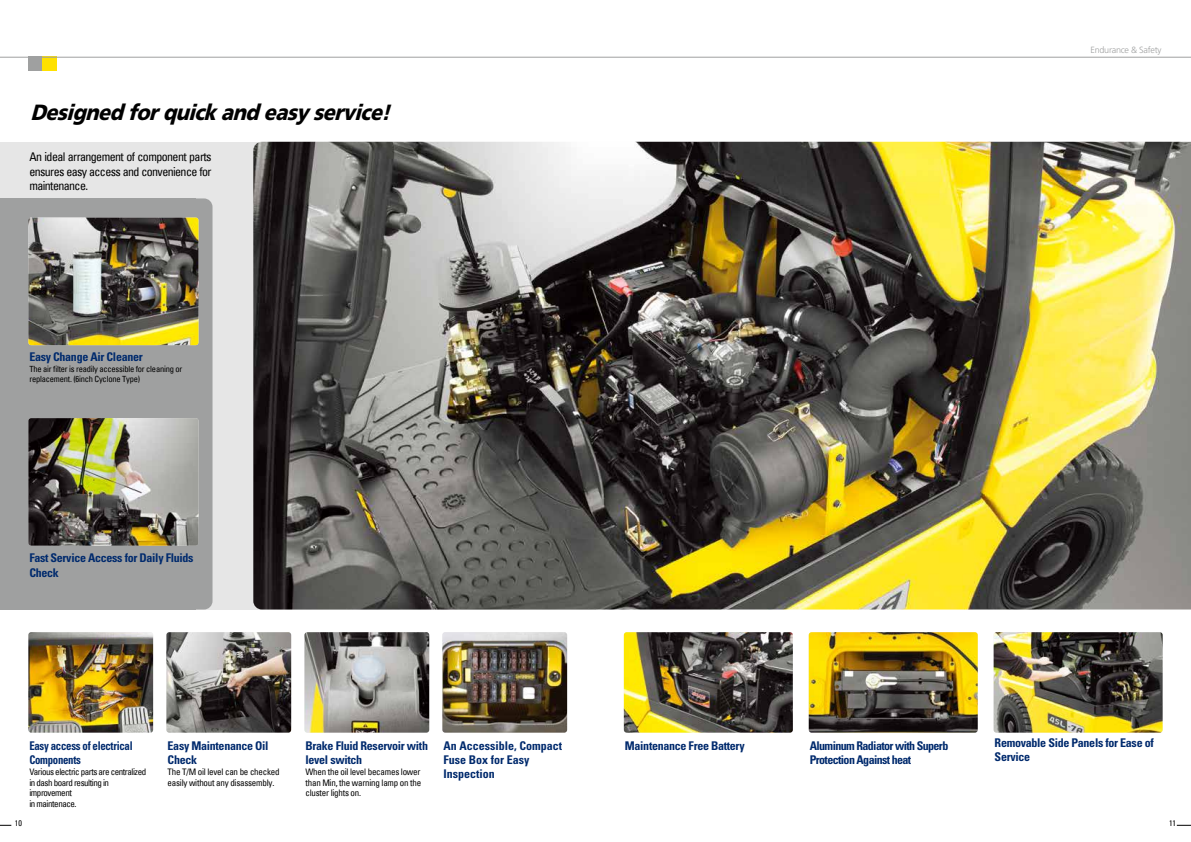
<style>
.page{position:relative;width:1191px;height:842px;background:#fff}
.page>*{position:absolute;margin:0;border:0;box-sizing:border-box;transform-origin:0 0}
.t1{font:italic 900 22px "Frutiger LT Std";color:#000;scale:.9 1}
.t2{font:700 condensed 12px/14.4px "Univers";letter-spacing:-.025em;color:#002a6d}
.t3{font:condensed 12px/14.4px "Univers";letter-spacing:-.05em;color:#000;text-align:justify}
.t4{font:700 condensed 12px/14.4px "Univers";letter-spacing:-.05em;color:#002a6d}
.t5{font:700 condensed 12px/14.4px "Univers";color:#002a6d}
.t6{font:700 condensed 12px/14.4px "Univers";letter-spacing:-.025em;color:#002a6d;scale:.9 1}
.t7{font:condensed 9px/10.8px "Univers";letter-spacing:-.025em;color:#000}
.t8{font:condensed 9px/10.8px "Univers";letter-spacing:-.05em;color:#000}
.t9{font:300 9px "Frutiger";letter-spacing:-.025em;color:#9fa0a0}
.t10{font:condensed 8.5px/10.2px "Univers";letter-spacing:-.025em;color:#000}
.t11{font:condensed 8px "Univers";color:#000}
</style>
<div class="page">
<div style="left:0;top:142px;width:595px;height:467px;background:#e6e6e6"></div>
<img style="left:253px;top:142px;width:938px;height:467px">
<div style="left:0;top:198px;width:196px;height:411px;background:#9fa0a0"></div>
<div style="left:150px;top:198px;width:62px;height:411px;background:#9fa0a0;border-radius:9px"></div>
<img style="left:28px;top:632px;width:125px;height:101px">
<img style="left:166px;top:632px;width:125px;height:101px">
<img style="left:304px;top:632px;width:125px;height:101px">
<img style="left:442px;top:632px;width:125px;height:101px">
<img style="left:28px;top:218px;width:170px;height:127px">
<div style="left:28px;top:57px;width:15px;height:14px;background:#9fa0a0"></div>
<div style="left:43px;top:57px;width:14px;height:14px;background:#ffe100"></div>
<hr style="left:0;top:57px;width:1191px;height:1px;background:#9fa0a0">
<img style="left:624px;top:632px;width:169px;height:101px">
<img style="left:808px;top:632px;width:169px;height:101px">
<img style="left:993px;top:632px;width:169px;height:101px">
<img style="left:28px;top:418px;width:170px;height:128px">
<svg style="left:1176px;top:825px;width:15px;height:1px"></svg>
<h1 class="t1" style="left:30px;top:99px;width:409px">Designedforquickandeasyservice!</h1>
<p class="t3" style="left:29px;top:150px;width:184px">An ideal arrangement of component parts ensures easy access and convenience for maintenance.</p>
<p class="t2" style="left:29px;top:350px;width:115px">Easy Change Air Cleaner</p>
<p class="t10" style="left:29px;top:363px;width:154px">The air filter is readily accessible for cleaning or replacement. (6inch Cyclone Type)</p>
<p class="t9" style="left:1090px;top:45px;width:73px">Endurance &amp; Safety</p>
<p class="t2" style="left:29px;top:551px;width:166px">Fast Service Access for Daily Fluids<br>Check</p>
<p class="t6" style="left:29px;top:738px;width:116px">Easy access of electrical<br>Components</p>
<p class="t8" style="left:29px;top:766px;width:118px">Various electric parts are centralized in dash board resulting in improvement<br>in maintenace.</p>
<p class="t2" style="left:168px;top:738px;width:102px">Easy Maintenance Oil<br>Check</p>
<p class="t7" style="left:168px;top:766px;width:113px">The T/M oil level can be checked easily without any disassembly.</p>
<p class="t2" style="left:305px;top:738px;width:124px">Brake Fluid Reservoir with level switch</p>
<p class="t7" style="left:305px;top:766px;width:117px;text-align:justify">When the oil level becames lower than Min, the warning lamp on the cluster lights on.</p>
<p class="t5" style="left:443px;top:738px;width:120px">An Accessible, Compact<br>Fuse Box for Easy<br>Inspection</p>
<p class="t2" style="left:625px;top:738px;width:121px">Maintenance Free Battery</p>
<p class="t4" style="left:809px;top:738px;width:140px">Aluminum Radiator with Superb<br>Protection Against heat</p>
<p class="t2" style="left:994px;top:735px;width:161px">Removable Side Panels for Ease of<br>Service</p>
<p class="t11" style="left:15px;top:818px;width:9px">10</p>
<p class="t11" style="left:1169px;top:818px;width:9px">11</p>
</div>
